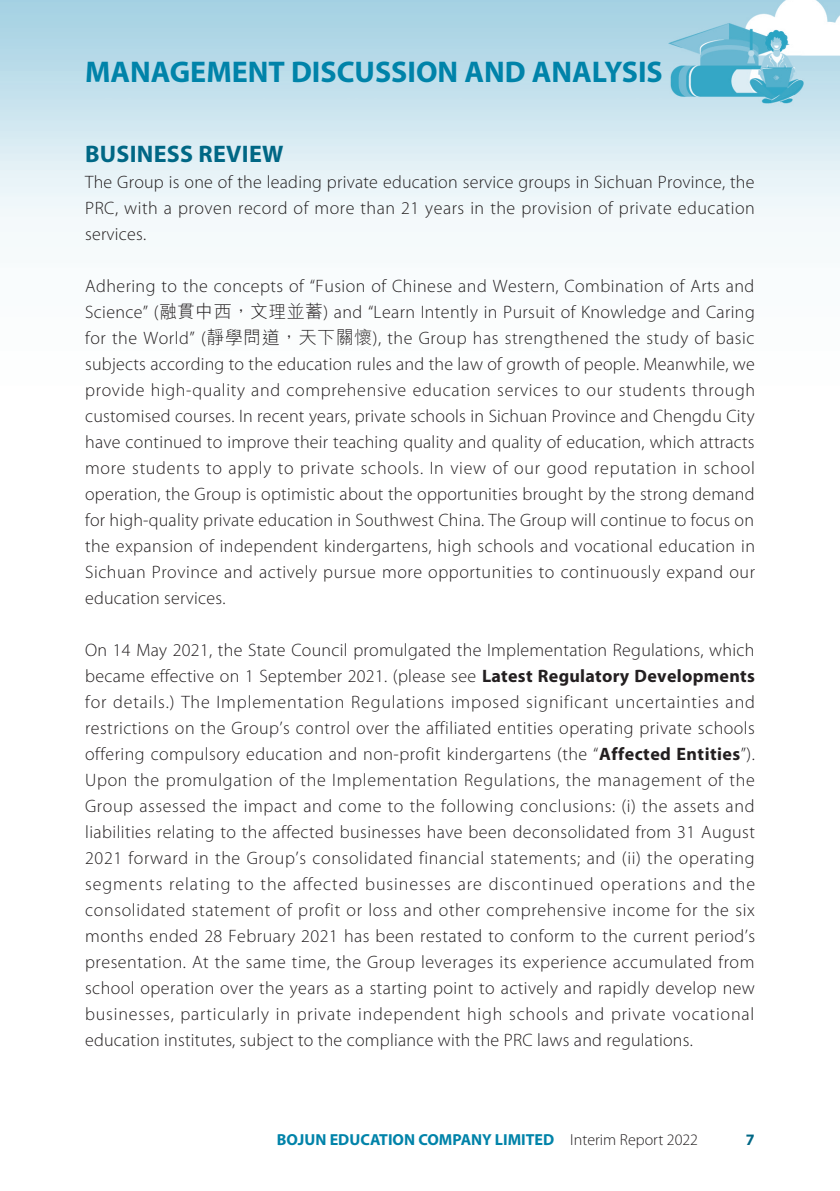
<style>
.page{position:relative;width:840px;height:1191px;background:#fff}
.page>*{position:absolute;margin:0;border:0;box-sizing:border-box;transform-origin:0 0}
.t1{font:700 30px "Myriad Pro";color:#0083a9}
._01_H1{font:700 24px "Myriad Pro";letter-spacing:.01em;color:#006785}
._00_txt{font:300 18px/26px "Myriad Pro";letter-spacing:.015em;color:#231f20;text-align:justify}
.t2{font:700 16px "Myriad Pro";color:#0083a9}
.t3{font:700 16px "Myriad Pro";color:#006785}
.s1{font-family:"M Hei HK"}
.s2{font-weight:700}
.s3{font-weight:300;color:#231f20}
</style>
<div class="page">
<img style="left:0;top:0;width:839px;height:232px">
<p class="t1" style="left:85px;top:52px;width:579px">MANAGEMENT DISCUSSION AND ANALYSIS</p>
<p class="_01_H1" style="left:85px;top:138px;width:200px">BUSINESS REVIEW</p>
<p class="_00_txt" style="left:85px;top:169px;width:671px">The Group is one of the leading private education service groups in Sichuan Province, the PRC, with a proven record of more than 21 years in the provision of private education services.</p>
<p class="_00_txt" style="left:85px;top:273px;width:671px">Adhering to the concepts of “Fusion of Chinese and Western, Combination of Arts and Science” (<span class="s1">融貫中西，文理並蓄</span>) and “Learn Intently in Pursuit of Knowledge and Caring for the World” (<span class="s1">靜學問道，天下關懷</span>), the Group has strengthened the study of basic subjects according to the education rules and the law of growth of people. Meanwhile, we provide high-quality and comprehensive education services to our students through customised courses. In recent years, private schools in Sichuan Province and Chengdu City have continued to improve their teaching quality and quality of education, which attracts more students to apply to private schools. In view of our good reputation in school operation, the Group is optimistic about the opportunities brought by the strong demand for high-quality private education in Southwest China. The Group will continue to focus on the expansion of independent kindergartens, high schools and vocational education in Sichuan Province and actively pursue more opportunities to continuously expand our education services.</p>
<p class="_00_txt" style="left:85px;top:637px;width:671px">On 14 May 2021, the State Council promulgated the Implementation Regulations, which became effective on 1 September 2021. (please see <span class="s2">Latest Regulatory Developments </span>for details.) The Implementation Regulations imposed significant uncertainties and restrictions on the Group’s control over the affiliated entities operating private schools offering compulsory education and non-profit kindergartens (the “<span class="s2">Affected Entities</span>”).<br>Upon the promulgation of the Implementation Regulations, the management of the Group assessed the impact and come to the following conclusions: (i) the assets and liabilities relating to the affected businesses have been deconsolidated from 31 August 2021 forward in the Group’s consolidated financial statements; and (ii) the operating segments relating to the affected businesses are discontinued operations and the consolidated statement of profit or loss and other comprehensive income for the six months ended 28 February 2021 has been restated to conform to the current period’s presentation. At the same time, the Group leverages its experience accumulated from school operation over the years as a starting point to actively and rapidly develop new businesses, particularly in private independent high schools and private vocational education institutes, subject to the compliance with the PRC laws and regulations.</p>
<p class="t2" style="left:276px;top:1129px;width:422px">BOJUN EDUCATION COMPANY LIMITED <span class="s3">Interim Report 2022</span></p>
<p class="t3" style="left:745px;top:1129px;width:10px">7</p>
</div>
